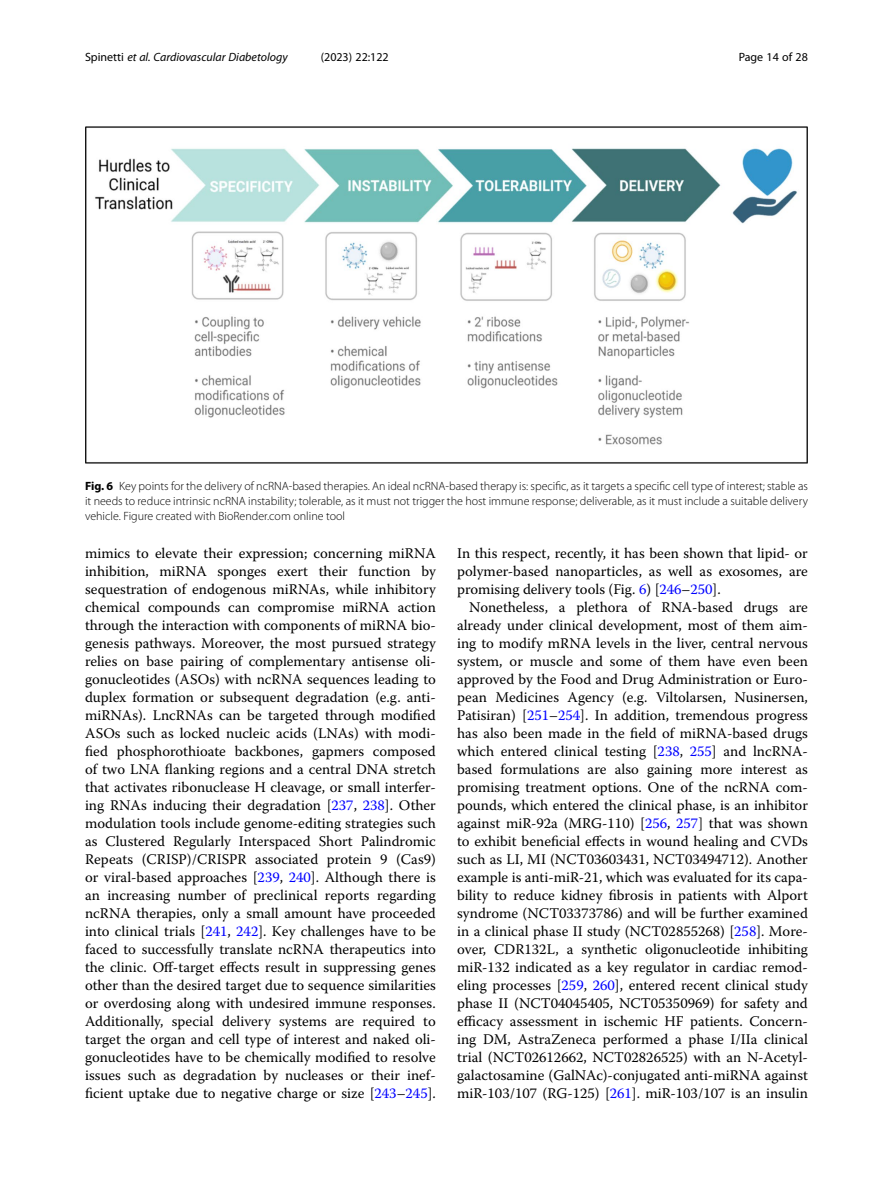
<style>
.page{position:relative;width:893px;height:1191px;background:#fff}
.page>*{position:absolute;margin:0;border:0;box-sizing:border-box;transform-origin:0 0}
.Body_Text_Indent{font:14.7px/18px "Warnock Pro";color:#000;text-align:justify}
.Figure_Caption{font:300 12px/15px "Myriad Pro";color:#000;text-align:justify}
.t1{font:italic 12px "Myriad Pro";color:#000}
.t2{font:12px "Myriad Pro";color:#000}
.s1{font-style:normal}
.s2{font-weight:700}
.s3{color:#00f}
</style>
<div class="page">
<img style="left:85px;top:126px;width:723px;height:337px">
<p class="t1" style="left:85px;top:50px;width:204px"><span class="s1">Spinetti</span> et al. Cardiovascular Diabetology</p>
<p class="t2" style="left:321px;top:50px;width:70px">(2023) 22:122</p>
<p class="t2" style="left:739px;top:50px;width:71px">Page 14 of 28</p>
<p class="Figure_Caption" style="left:85px;top:479px;width:724px"><span class="s2">Fig. 6</span> Key points for the delivery of ncRNA-based therapies. An ideal ncRNA-based therapy is: specific, as it targets a specific cell type of interest; stable as it needs to reduce intrinsic ncRNA instability; tolerable, as it must not trigger the host immune response; deliverable, as it must include a suitable delivery vehicle. Figure created with BioRender.com online tool</p>
<p class="Body_Text_Indent" style="left:85px;top:544px;width:352px">mimics to elevate their expression; concerning miRNA inhibition, miRNA sponges exert their function by sequestration of endogenous miRNAs, while inhibitory chemical compounds can compromise miRNA action through the interaction with components of miRNA bio&shy;genesis pathways. Moreover, the most pursued strategy relies on base pairing of complementary antisense oli&shy;gonucleotides (ASOs) with ncRNA sequences leading to duplex formation or subsequent degradation (e.g. anti&shy;miRNAs). LncRNAs can be targeted through modified ASOs such as locked nucleic acids (LNAs) with modi&shy;fied phosphorothioate backbones, gapmers composed of two LNA flanking regions and a central DNA stretch that activates ribonuclease H cleavage, or small interfer&shy;ing RNAs inducing their degradation [<span class="s3">237</span>, <span class="s3">238</span>]. Other modulation tools include genome-editing strategies such as Clustered Regularly Interspaced Short Palindromic Repeats (CRISP)/CRISPR associated protein 9 (Cas9) or viral-based approaches [<span class="s3">239</span>, <span class="s3">240</span>]. Although there is an increasing number of preclinical reports regarding ncRNA therapies, only a small amount have proceeded into clinical trials [<span class="s3">241</span>, <span class="s3">242</span>]. Key challenges have to be faced to successfully translate ncRNA therapeutics into the clinic. Off-target effects result in suppressing genes other than the desired target due to sequence similarities or overdosing along with undesired immune responses.<br>Additionally, special delivery systems are required to target the organ and cell type of interest and naked oli&shy;gonucleotides have to be chemically modified to resolve issues such as degradation by nucleases or their inef&shy;ficient uptake due to negative charge or size [<span class="s3">243</span>–<span class="s3">245</span>].</p>
<p class="Body_Text_Indent" style="left:457px;top:544px;width:352px">In this respect, recently, it has been shown that lipid- or polymer-based nanoparticles, as well as exosomes, are promising delivery tools (Fig. <span class="s3">6</span>) [<span class="s3">246</span>–<span class="s3">250</span>].</p>
<p class="Body_Text_Indent" style="left:457px;top:598px;width:352px;text-indent:12px">Nonetheless, a plethora of RNA-based drugs are already under clinical development, most of them aim&shy;ing to modify mRNA levels in the liver, central nervous system, or muscle and some of them have even been approved by the Food and Drug Administration or Euro&shy;pean Medicines Agency (e.g. Viltolarsen, Nusinersen, Patisiran) [<span class="s3">251</span>–<span class="s3">254</span>]. In addition, tremendous progress has also been made in the field of miRNA-based drugs which entered clinical testing [<span class="s3">238</span>, <span class="s3">255</span>] and lncRNA&shy;based formulations are also gaining more interest as promising treatment options. One of the ncRNA com&shy;pounds, which entered the clinical phase, is an inhibitor against miR-92a (MRG-110) [<span class="s3">256</span>, <span class="s3">257</span>] that was shown to exhibit beneficial effects in wound healing and CVDs such as LI, MI (NCT03603431, NCT03494712). Another example is anti-miR-21, which was evaluated for its capa&shy;bility to reduce kidney fibrosis in patients with Alport syndrome (NCT03373786) and will be further examined in a clinical phase II study (NCT02855268) [<span class="s3">258</span>]. More&shy;over, CDR132L, a synthetic oligonucleotide inhibiting miR-132 indicated as a key regulator in cardiac remod&shy;eling processes [<span class="s3">259</span>, <span class="s3">260</span>], entered recent clinical study phase II (NCT04045405, NCT05350969) for safety and efficacy assessment in ischemic HF patients. Concern&shy;ing DM, AstraZeneca performed a phase I/IIa clinical trial (NCT02612662, NCT02826525) with an N-Acetyl&shy;galactosamine (GalNAc)-conjugated anti-miRNA against miR-103/107 (RG-125) [<span class="s3">261</span>]. miR-103/107 is an insulin</p>
</div>
